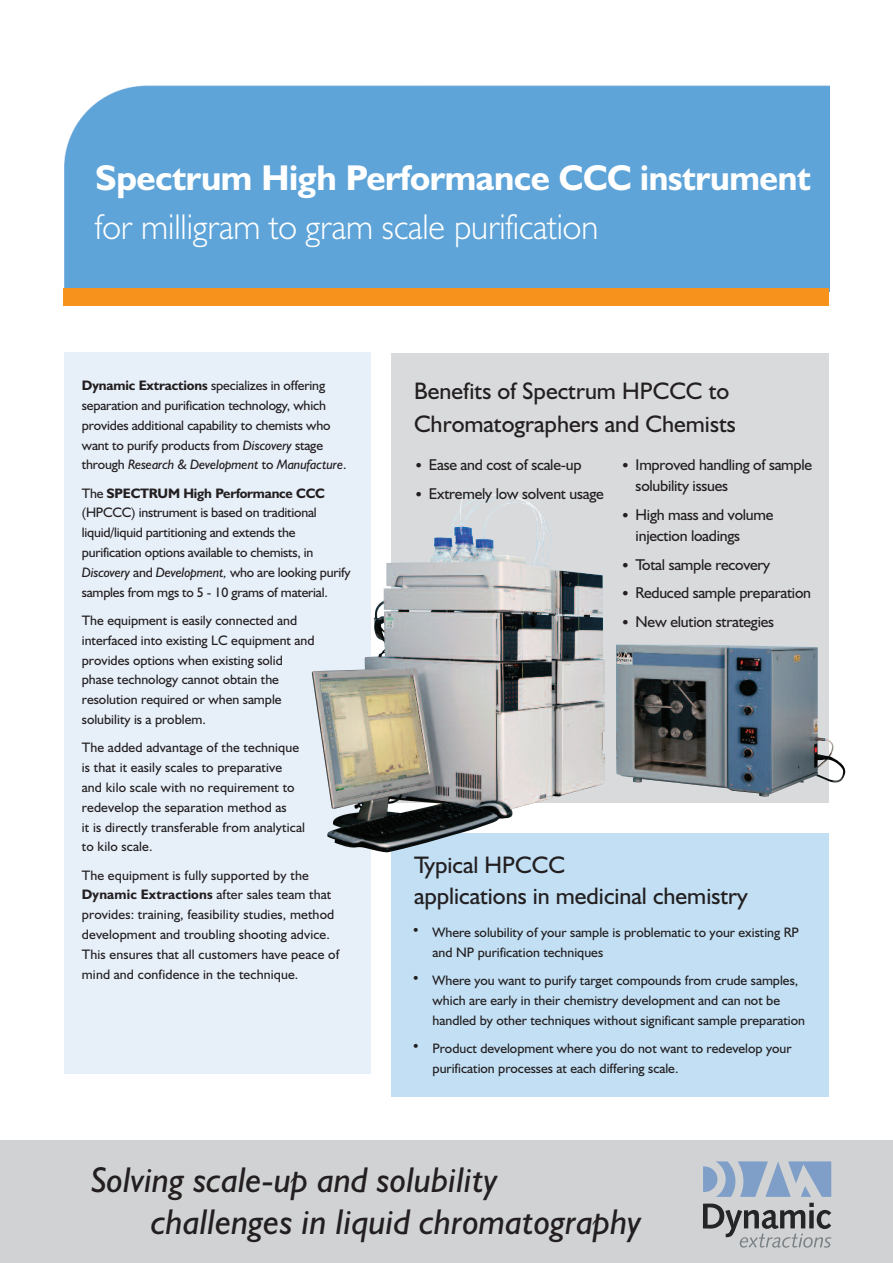
<style>
.page{position:relative;width:893px;height:1263px;background:#fff}
.page>*{position:absolute;margin:0;border:0;box-sizing:border-box;transform-origin:0 0}
.t1{font:italic 36px/42px "Humanist 521 BT";color:#231f20}
.t2{font:700 36px "Humanist 521 BT";letter-spacing:-.01em;color:#fff}
.t3{font:300 36px "Humanist 521 BT";color:#fff}
.t4{font:24px/31.5px "Humanist 521 BT";color:#231f20}
.t5{font:15.75px/21px "Humanist 521 BT";letter-spacing:-.015em;color:#231f20}
.t6{font:13.8px/19.8px "Humanist 521 BT";color:#231f20}
.s1{font-weight:700}
.s2{font-style:italic}
</style>
<div class="page">
<div style="left:391px;top:834px;width:438px;height:263px;background:#c2dff4"></div>
<div style="left:63px;top:85px;width:766px;height:206px;background:#5ea4d8"></div>
<div style="left:64px;top:353px;width:306px;height:721px;background:#e7eff9"></div>
<div style="left:64px;top:288px;width:765px;height:18px;background:#f7931d"></div>
<div style="left:391px;top:353px;width:438px;height:450px;background:#d9dadc"></div>
<img style="left:327px;top:493px;width:518px;height:360px">
<div style="left:0;top:1140px;width:893px;height:123px;background:#d1d2d4"></div>
<svg style="left:703px;top:1203px;width:128px;height:45px"></svg>
<svg style="left:703px;top:1161px;width:128px;height:36px"></svg>
<h1 class="t2" style="left:95px;top:165px;width:717px">Spectrum High Performance CCC instrument</h1>
<h1 class="t3" style="left:95px;top:214px;width:504px">for milligram to gram scale purification</h1>
<p class="t6" style="left:82px;top:377px;width:266px"><span class="s1">Dynamic Extractions</span> specializes in offering separation and purification technology, which provides additional capability to chemists who want to purify products from <span class="s2">Discovery</span> stage through <span class="s2">Research &amp; Development</span> to <span class="s2">Manufacture</span>.</p>
<p class="t6" style="left:82px;top:485px;width:270px">The <span class="s1">SPECTRUM High Performance CCC </span>(HPCCC) instrument is based on traditional liquid/liquid partitioning and extends the purification options available to chemists, in <span class="s2">Discovery</span> and <span class="s2">Development,</span> who are looking purify samples from mgs to 5 - 10 grams of material.</p>
<p class="t6" style="left:82px;top:612px;width:234px">The equipment is easily connected and interfaced into existing LC equipment and provides options when existing solid phase technology cannot obtain the resolution required or when sample solubility is a problem.</p>
<p class="t6" style="left:82px;top:739px;width:225px">The added advantage of the technique is that it easily scales to preparative and kilo scale with no requirement to redevelop the separation method as<br>it is directly transferable from analytical to kilo scale.</p>
<p class="t6" style="left:82px;top:866px;width:259px">The equipment is fully supported by the <span class="s1">Dynamic Extractions</span> after sales team that provides: training, feasibility studies, method development and troubling shooting advice.<br>This ensures that all customers have peace of mind and confidence in the technique.</p>
<h2 class="t4" style="left:414px;top:377px;width:323px;line-height:33px">Benefits of Spectrum HPCCC to<br>Chromatographers and Chemists</h2>
<p class="t5" style="left:414px;top:456px;width:169px">• Ease and cost of scale-up</p>
<p class="t5" style="left:414px;top:485px;width:191px">• Extremely low solvent usage</p>
<p class="t5" style="left:636px;top:456px;width:178px;text-indent:-15px">• Improved handling of sample solubility issues</p>
<p class="t5" style="left:636px;top:506px;width:139px;text-indent:-15px">• High mass and volume injection loadings</p>
<p class="t5" style="left:621px;top:556px;width:151px">• Total sample recovery</p>
<p class="t5" style="left:621px;top:584px;width:192px">• Reduced sample preparation</p>
<p class="t5" style="left:621px;top:613px;width:155px">• New elution strategies</p>
<h2 class="t4" style="left:414px;top:852px;width:335px">Typical HPCCC<br>applications in medicinal chemistry</h2>
<p class="t6" style="left:433px;top:924px;width:368px;text-indent:-21px">• Where solubility of your sample is problematic to your existing RP and NP purification techniques</p>
<p class="t6" style="left:433px;top:972px;width:374px;text-indent:-21px">• Where you want to purify target compounds from crude samples, which are early in their chemistry development and can not be handled by other techniques without significant sample preparation</p>
<p class="t6" style="left:433px;top:1040px;width:361px;text-indent:-21px">• Product development where you do not want to redevelop your purification processes at each differing scale.</p>
<h1 class="t1" style="left:151px;top:1163px;width:492px;text-indent:-60px">Solving scale-up and solubility challenges in liquid chromatography</h1>
</div>
